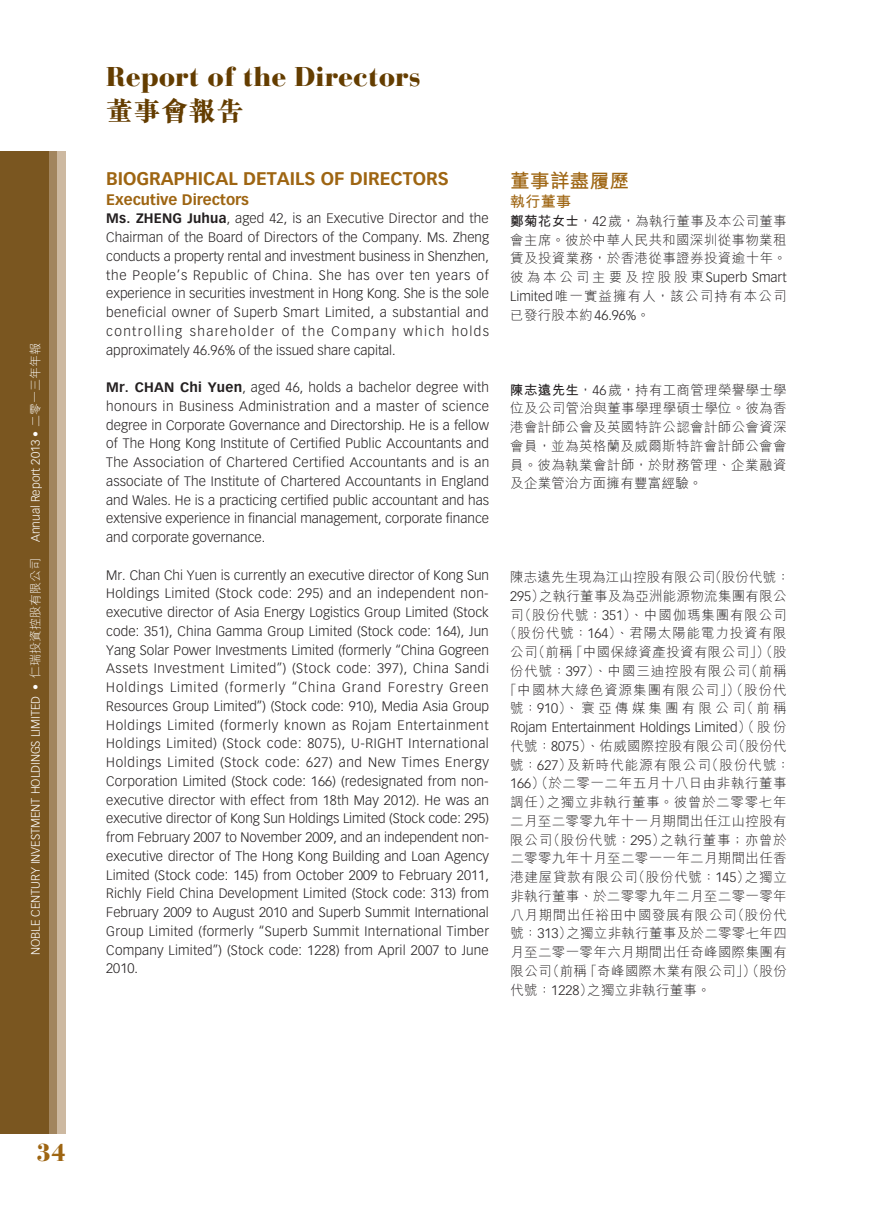
<style>
.page{position:relative;width:893px;height:1212px;background:#fff}
.page>*{position:absolute;margin:0;border:0;box-sizing:border-box;transform-origin:0 0}
.t1{font:900 27px "Bauer Bodoni Std";color:#643d00}
.t2{font:800 27px "M Sung HK";letter-spacing:.02em;color:#643d00}
.t3{font:900 24.3px "Bauer Bodoni Std";color:#9e6512}
.t4{font:700 19.5px "M Hei HK";letter-spacing:.02em;color:#9e6512}
.t5{font:700 18px "Vectora LT Std";color:#9e6512}
.t6{font:700 15px "Vectora LT Std";color:#9e6512}
.t7{font:700 15px "M Hei HK";color:#9e6512}
.t8{font:300 13.5px/18.8px "Vectora LT Std";color:#231f20;text-align:justify}
.t9{font:300 13.5px/18.8px "M Hei HK";letter-spacing:.03em;color:#231f20;text-align:justify}
.t10{font:300 13.5px/18.8px "M Hei HK";letter-spacing:.06em;color:#231f20;text-align:center}
.t11{font:300 12px "Vectora LT Std";color:#fff}
.s1{font-family:"M Hei HK"}
.s2{font-weight:700}
.s3{font-family:"Vectora LT Std"}
</style>
<div class="page">
<div style="left:38px;top:151px;width:27px;height:982px;background:#cdb9a1"></div>
<div style="left:30px;top:151px;width:27px;height:982px;background:#a2855e"></div>
<div style="left:0;top:151px;width:48px;height:982px;background:#7a5620"></div>
<p class="t11" style="left:29px;top:542px;width:200px;rotate:-90deg">Annual Report 2013 • <span class="s1">二零一三年年報</span></p>
<p class="t11" style="left:29px;top:955px;width:399px;rotate:-90deg">NOBLE CENTURY INVESTMENT HOLDINGS LIMITED • <span class="s1">仁瑞投資控股有限公司</span></p>
<h1 class="t1" style="left:106px;top:60px;width:316px">Report of the Directors</h1>
<h1 class="t2" style="left:106px;top:97px;width:139px">董事會報告</h1>
<h3 class="t5" style="left:106px;top:168px;width:344px">BIOGRAPHICAL DETAILS OF DIRECTORS</h3>
<p class="t6" style="left:106px;top:190px;width:144px">Executive Directors</p>
<p class="t8" style="left:106px;top:209px;width:384px"><span class="s2">Ms. ZHENG Juhua</span>, aged 42, is an Executive Director and the Chairman of the Board of Directors of the Company. Ms. Zheng conducts a property rental and investment business in Shenzhen, the People’s Republic of China. She has over ten years of experience in securities investment in Hong Kong. She is the sole beneficial owner of Superb Smart Limited, a substantial and controlling shareholder of the Company which holds approximately 46.96% of the issued share capital.</p>
<p class="t8" style="left:106px;top:378px;width:384px"><span class="s2">Mr. CHAN Chi Yuen</span>, aged 46, holds a bachelor degree with honours in Business Administration and a master of science degree in Corporate Governance and Directorship. He is a fellow of The Hong Kong Institute of Certified Public Accountants and The Association of Chartered Certified Accountants and is an associate of The Institute of Chartered Accountants in England and Wales. He is a practicing certified public accountant and has extensive experience in financial management, corporate finance and corporate governance.</p>
<p class="t8" style="left:106px;top:566px;width:384px">Mr. Chan Chi Yuen is currently an executive director of Kong Sun Holdings Limited (Stock code: 295) and an independent non&shy;executive director of Asia Energy Logistics Group Limited (Stock code: 351), China Gamma Group Limited (Stock code: 164), Jun Yang Solar Power Investments Limited (formerly “China Gogreen Assets Investment Limited”) (Stock code: 397), China Sandi Holdings Limited (formerly “China Grand Forestry Green Resources Group Limited”) (Stock code: 910), Media Asia Group Holdings Limited (formerly known as Rojam Entertainment Holdings Limited) (Stock code: 8075), U-RIGHT International Holdings Limited (Stock code: 627) and New Times Energy Corporation Limited (Stock code: 166) (redesignated from non&shy;executive director with effect from 18th May 2012). He was an executive director of Kong Sun Holdings Limited (Stock code: 295) from February 2007 to November 2009, and an independent non&shy;executive director of The Hong Kong Building and Loan Agency Limited (Stock code: 145) from October 2009 to February 2011, Richly Field China Development Limited (Stock code: 313) from February 2009 to August 2010 and Superb Summit International Group Limited (formerly “Superb Summit International Timber Company Limited”) (Stock code: 1228) from April 2007 to June 2010.</p>
<h3 class="t4" style="left:510px;top:166px;width:120px">董事詳盡履歷</h3>
<p class="t7" style="left:510px;top:191px;width:62px">執行董事</p>
<p class="t9" style="left:510px;top:211px;width:278px"><span class="s2">鄭菊花女士</span>，<span class="s3">42</span>歲，為執行董事及本公司董事會主席。彼於中華人民共和國深圳從事物業租賃及投資業務，於香港從事證券投資逾十年。彼為本公司主要及控股股東<span class="s3">Superb Smart Limited</span>唯一實益擁有人，該公司持有本公司已發行股本約<span class="s3">46.96%</span>。</p>
<p class="t9" style="left:510px;top:380px;width:278px"><span class="s2">陳志遠先生</span>，<span class="s3">46</span>歲，持有工商管理榮譽學士學位及公司管治與董事學理學碩士學位。彼為香港會計師公會及英國特許公認會計師公會資深會員，並為英格蘭及威爾斯特許會計師公會會員。彼為執業會計師，於財務管理、企業融資及企業管治方面擁有豐富經驗。</p>
<p class="t10" style="left:503px;top:567px;width:288px">陳志遠先生現為江山控股有限公司（股份代號：<br><span class="s3">295</span>）之執行董事及為亞洲能源物流集團有限公司（股份代號：<span class="s3">351</span>）、中國伽瑪集團有限公司（股份代號：<span class="s3">164</span>）、君陽太陽能電力投資有限公司（前稱「中國保綠資產投資有限公司」）（股份代號：<span class="s3">397</span>）、中國三迪控股有限公司（前稱「中國林大綠色資源集團有限公司」）（股份代號：<span class="s3">910</span>）、寰亞傳媒集團有限公司（前稱</p>
<p class="t8" style="left:510px;top:718px;width:278px">Rojam Entertainment Holdings Limited<span class="s1">）（股份</span></p>
<p class="t9" style="left:510px;top:736px;width:281px;text-align:left">代號：<span class="s3">8075</span>）、佑威國際控股有限公司（股份代號：<span class="s3">627</span>）及新時代能源有限公司（股份代號：<br><span class="s3">166</span>）（於二零一二年五月十八日由非執行董事調任）之獨立非執行董事。彼曾於二零零七年二月至二零零九年十一月期間出任江山控股有限公司（股份代號：<span class="s3">295</span>）之執行董事；亦曾於二零零九年十月至二零一一年二月期間出任香港建屋貸款有限公司（股份代號：<span class="s3">145</span>）之獨立非執行董事、於二零零九年二月至二零一零年八月期間出任裕田中國發展有限公司（股份代號：<span class="s3">313</span>）之獨立非執行董事及於二零零七年四月至二零一零年六月期間出任奇峰國際集團有限公司（前稱「奇峰國際木業有限公司」）（股份代號：<span class="s3">1228</span>）之獨立非執行董事。</p>
<h2 class="t3" style="left:36px;top:1138px;width:31px">34</h2>
</div>
